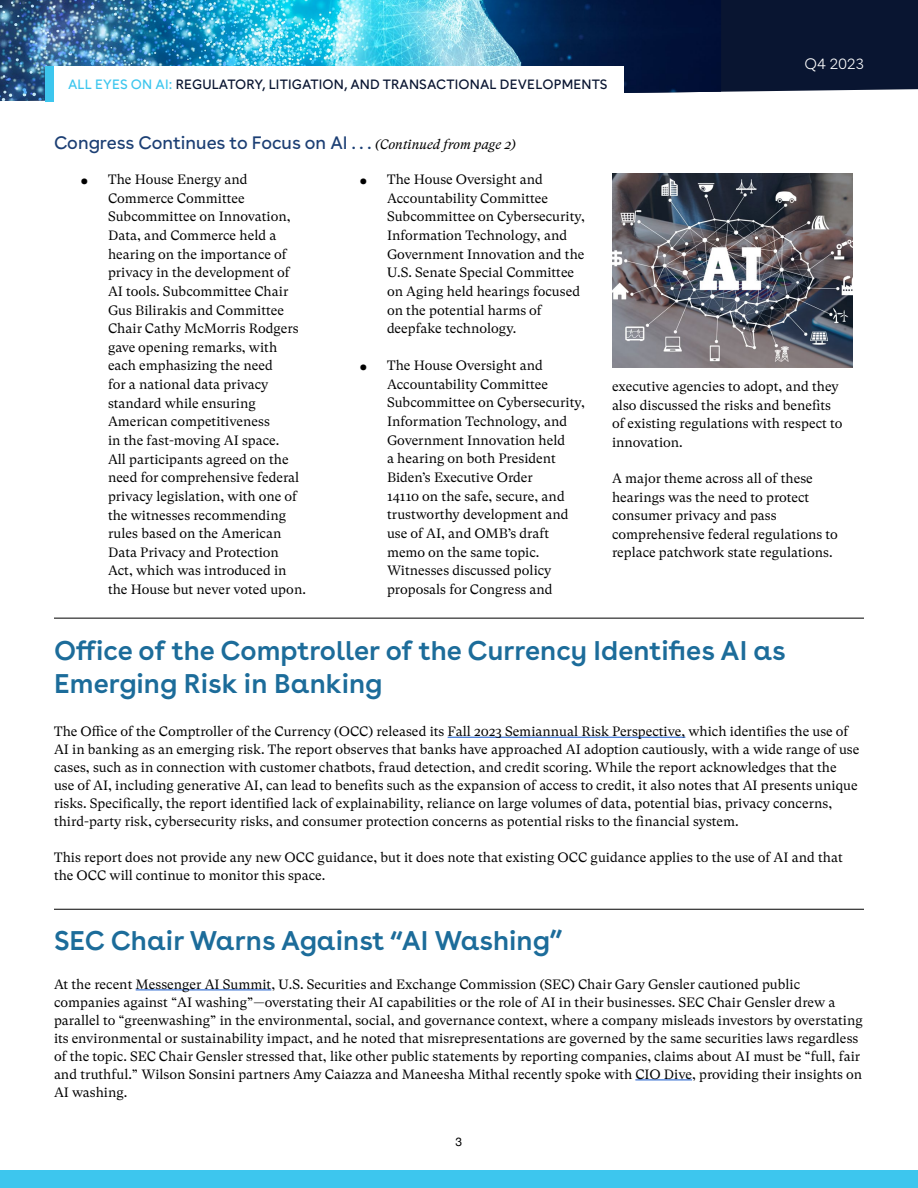
<style>
.page{position:relative;width:918px;height:1188px;background:#fff}
.page>*{position:absolute;margin:0;border:0;box-sizing:border-box;transform-origin:0 0}
.t1{font:600 27px/32.4px "Buenos Aires";color:#1c6c9a}
.t2{font:18px "Buenos Aires";color:#1c3f74}
.t3{font:300 15px "Buenos Aires";color:#fff}
.t4{font:13.5px/18.6px "GT Super Text";color:#000}
.t5{font:13.5px "Buenos Aires";letter-spacing:.01em;color:#091531}
.t6{font:12px "Helvetica Neue";color:#000}
.s1{color:#3dc6ee}
.s2{font-family:"GT Super Text";font-style:italic;font-size:13.5px;color:#000}
.s3{font-size:7.5px}
</style>
<div class="page">
<div style="left:721px;top:0;width:197px;height:92px;background:#091531"></div>
<img style="left:0;top:0;width:721px;height:101px">
<div style="left:54px;top:66px;width:569px;height:42px;background:#fff"></div>
<div style="left:45px;top:66px;width:9px;height:36px;background:#3dc6ee"></div>
<div style="left:0;top:1171px;width:918px;height:17px;background:#3dc6ee"></div>
<hr style="left:448px;top:737px;width:237px;height:1px;background:#15c">
<hr style="left:136px;top:990px;width:135px;height:1px;background:#15c">
<hr style="left:635px;top:1080px;width:57px;height:1px;background:#15c">
<hr style="left:54px;top:618px;width:810px;height:1px;background:#000">
<hr style="left:54px;top:909px;width:810px;height:1px;background:#000">
<img style="left:612px;top:174px;width:240px;height:193px">
<p class="t5" style="left:68px;top:73px;width:541px"><span class="s1">ALL EYES ON AI:</span> REGULATORY, LITIGATION, AND TRANSACTIONAL DEVELOPMENTS</p>
<h2 class="t2" style="left:54px;top:128px;width:463px">Congress Continues to Focus on AI . . . <span class="s2">(Continued from page 2)</span></h2>
<p class="t3" style="left:804px;top:52px;width:61px">Q4 2023</p>
<p class="t4" style="left:108px;top:170px;width:199px;text-indent:-27px"><span class="s3">●</span> The House Energy and<br>Commerce Committee<br>Subcommittee on Innovation,<br>Data, and Commerce held a hearing on the importance of privacy in the development of<br>AI tools. Subcommittee Chair<br>Gus Bilirakis and Committee<br>Chair Cathy McMorris Rodgers gave opening remarks, with each emphasizing the need<br>for a national data privacy standard while ensuring<br>American competitiveness<br>in the fast-moving AI space.<br>All participants agreed on the need for comprehensive federal privacy legislation, with one of the witnesses recommending rules based on the American<br>Data Privacy and Protection<br>Act, which was introduced in the House but never voted upon.</p>
<p class="t4" style="left:387px;top:170px;width:200px;text-indent:-27px"><span class="s3">●</span> The House Oversight and<br>Accountability Committee<br>Subcommittee on Cybersecurity,<br>Information Technology, and<br>Government Innovation and the<br>U.S. Senate Special Committee on Aging held hearings focused on the potential harms of deepfake technology.</p>
<p class="t4" style="left:387px;top:356px;width:200px;text-indent:-27px"><span class="s3">●</span> The House Oversight and<br>Accountability Committee<br>Subcommittee on Cybersecurity,<br>Information Technology, and<br>Government Innovation held<br>a hearing on both President<br>Biden’s Executive Order<br>14110 on the safe, secure, and trustworthy development and use of AI, and OMB’s draft memo on the same topic.<br>Witnesses discussed policy proposals for Congress and</p>
<p class="t4" style="left:612px;top:377px;width:232px">executive agencies to adopt, and they also discussed the risks and benefits of existing regulations with respect to innovation.</p>
<p class="t4" style="left:612px;top:469px;width:227px">A major theme across all of these hearings was the need to protect consumer privacy and pass comprehensive federal regulations to replace patchwork state regulations.</p>
<h1 class="t1" style="left:54px;top:632px;width:733px">Office of the Comptroller of the Currency Identifies AI as<br>Emerging Risk in Banking</h1>
<p class="t4" style="left:54px;top:722px;width:807px;line-height:18px">The Office of the Comptroller of the Currency (OCC) released its Fall 2023 Semiannual Risk Perspective, which identifies the use of AI in banking as an emerging risk. The report observes that banks have approached AI adoption cautiously, with a wide range of use cases, such as in connection with customer chatbots, fraud detection, and credit scoring. While the report acknowledges that the use of AI, including generative AI, can lead to benefits such as the expansion of access to credit, it also notes that AI presents unique risks. Specifically, the report identified lack of explainability, reliance on large volumes of data, potential bias, privacy concerns, third-party risk, cybersecurity risks, and consumer protection concerns as potential risks to the financial system.</p>
<p class="t4" style="left:54px;top:848px;width:790px;line-height:18px">This report does not provide any new OCC guidance, but it does note that existing OCC guidance applies to the use of AI and that the OCC will continue to monitor this space.</p>
<h1 class="t1" style="left:54px;top:922px;width:510px">SEC Chair Warns Against “AI Washing”</h1>
<p class="t4" style="left:54px;top:975px;width:810px;line-height:18px">At the recent Messenger AI Summit, U.S. Securities and Exchange Commission (SEC) Chair Gary Gensler cautioned public companies against “AI washing”—overstating their AI capabilities or the role of AI in their businesses. SEC Chair Gensler drew a parallel to “greenwashing” in the environmental, social, and governance context, where a company misleads investors by overstating its environmental or sustainability impact, and he noted that misrepresentations are governed by the same securities laws regardless of the topic. SEC Chair Gensler stressed that, like other public statements by reporting companies, claims about AI must be “full, fair and truthful.” Wilson Sonsini partners Amy Caiazza and Maneesha Mithal recently spoke with CIO Dive, providing their insights on AI washing.</p>
<p class="t6" style="left:456px;top:1133px;width:8px">3</p>
</div>
